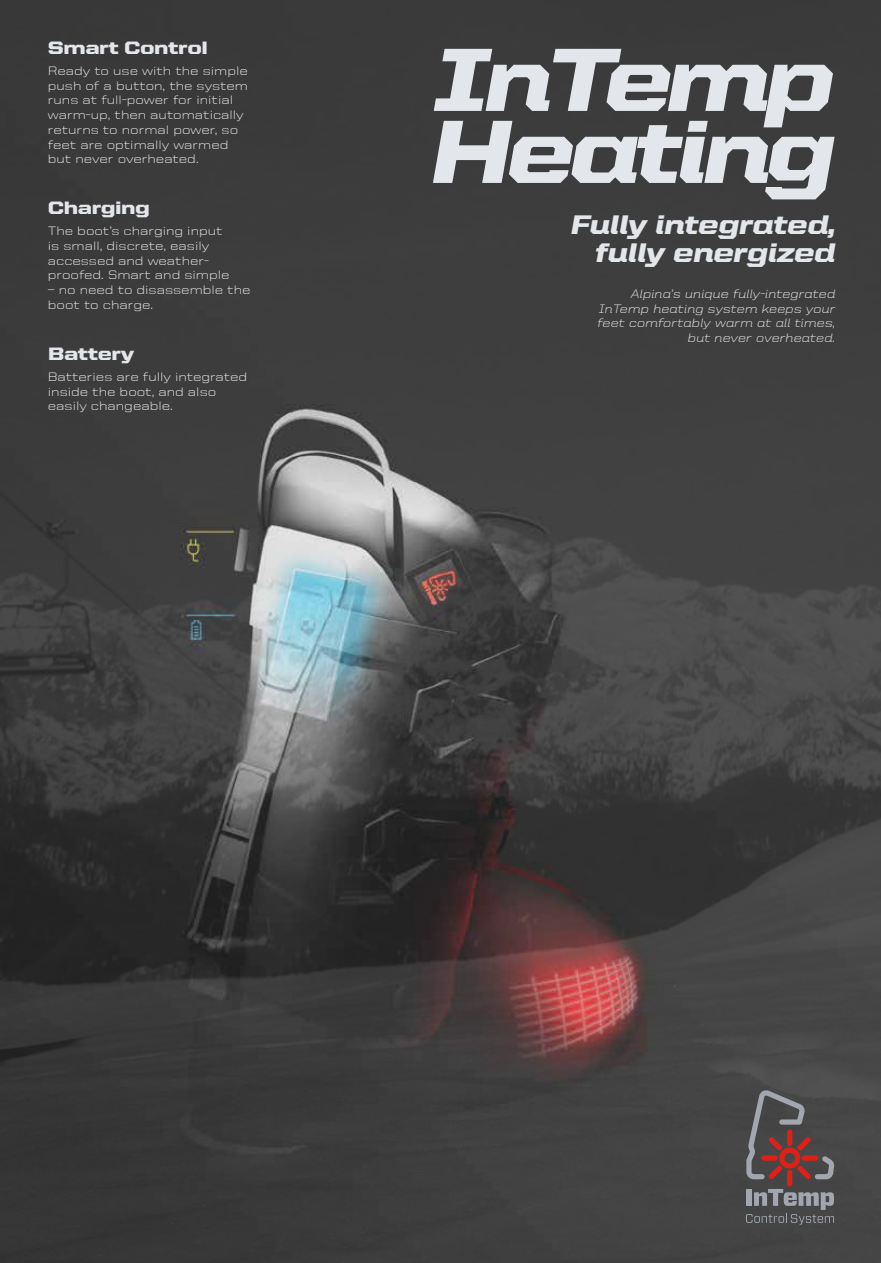
<style>
.page{position:relative;width:881px;height:1263px;background:#fff}
.page>*{position:absolute;margin:0;border:0;box-sizing:border-box;transform-origin:0 0}
.t1{font:900 90px/72px "United Italic Semi Ext";letter-spacing:-.075em;color:#e3e6ea}
.t2{font:900 27px/28.5px "United Italic Semi Ext";letter-spacing:-.025em;color:#e3e6ea;text-align:right}
.t3{font:900 18px "United Sans Semi Ext";letter-spacing:-.025em;color:#e3e6ea}
.t4{font:300 12.3px/14.7px "United Sans Semi Ext";color:#e3e6ea}
.t5{font:300 12.3px/14.7px "United Italic Semi Ext";color:#e3e6ea;text-align:right}
</style>
<div class="page">
<img style="left:0;top:0;width:880px;height:1263px">
<svg style="left:745px;top:1189px;width:88px;height:36px;background:#646669"></svg>
<div style="left:786px;top:1170px;width:6px;height:16px;background:#db2118;border-radius:3px"></div>
<svg style="left:746px;top:1090px;width:88px;height:89px;background:#644f4f"></svg>
<h3 class="t3" style="left:48px;top:37px;width:162px">Smart Control</h3>
<p class="t4" style="left:48px;top:63px;width:201px">Ready to use with the simple push of a button, the system runs at full-power for initial warm-up, then automatically returns to normal power, so feet are optimally warmed but never overheated.</p>
<h3 class="t3" style="left:48px;top:198px;width:104px">Charging</h3>
<p class="t4" style="left:48px;top:223px;width:183px">The boot’s charging input is small, discrete, easily accessed and weather&shy;proofed. Smart and simple</p>
<p class="t4" style="left:48px;top:283px;width:204px">– no need to disassemble the boot to charge.</p>
<h3 class="t3" style="left:48px;top:343px;width:88px">Battery</h3>
<p class="t4" style="left:48px;top:369px;width:201px">Batteries are fully integrated inside the boot, and also easily changeable.</p>
<h1 class="t1" style="left:429px;top:42px;width:407px">InTemp<br>Heating</h1>
<h2 class="t2" style="left:570px;top:210px;width:266px">Fully integrated, fully energized</h2>
<p class="t5" style="left:597px;top:286px;width:239px">Alpina’s unique fully-integrated<br>InTemp heating system keeps your feet comfortably warm at all times, but never overheated.</p>
</div>
